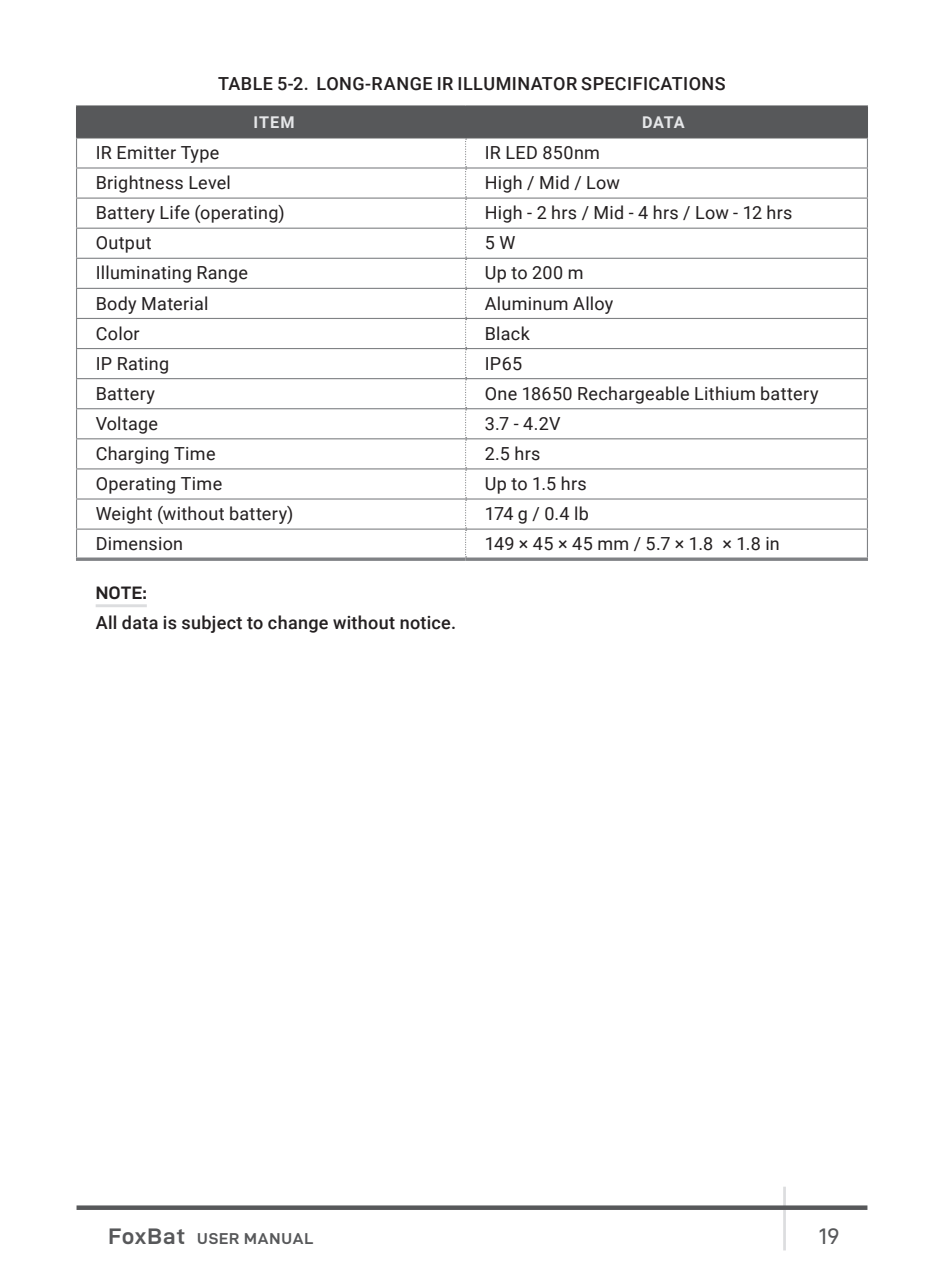
<style>
.page{position:relative;width:944px;height:1276px;background:#fff}
.page>*{position:absolute;margin:0;border:0;box-sizing:border-box;transform-origin:0 0}
.t1{font:22.5px "D DIN Exp";color:#57585a}
.t2{font:18px "Roboto";letter-spacing:.015em;color:#231f20}
.t3{font:500 18px "Roboto";letter-spacing:.02em;color:#231f20}
.t4{font:18px "D DIN Exp Bold";color:#231f20}
.t5{font:700 16.2px "Roboto";letter-spacing:.05em;color:#e6e7e9}
.t6{font:15.75px "D DIN Exp Bold";letter-spacing:.055em;color:#57585a}
.s1{font-size:22.5px}
</style>
<div class="page">
<hr style="left:783px;top:1186px;width:3px;height:64px;background:#dcdddf">
<div style="left:77px;top:1205px;width:790px;height:5px;background:#57585a"></div>
<hr style="left:96px;top:604px;width:51px;height:3px;background:#dcdddf">
<hr style="left:76px;top:105px;width:390px;height:2px;background:#57585a">
<hr style="left:466px;top:105px;width:402px;height:2px;background:#57585a">
<svg style="left:76px;top:106px;width:792px;height:451px"></svg>
<hr style="left:466px;top:348px;width:402px;height:1px;background:#808285">
<svg style="left:76px;top:557px;width:390px;height:4px;background:#939597"></svg>
<svg style="left:466px;top:557px;width:402px;height:4px;background:#939497"></svg>
<p class="t3" style="left:218px;top:71px;width:509px">TABLE 5-2. LONG-RANGE IR ILLUMINATOR SPECIFICATIONS</p>
<p class="t5" style="left:253px;top:111px;width:43px">ITEM</p>
<p class="t5" style="left:642px;top:111px;width:44px">DATA</p>
<p class="t2" style="left:96px;top:140px;width:125px">IR Emitter Type</p>
<p class="t2" style="left:485px;top:140px;width:117px">IR LED 850nm</p>
<p class="t2" style="left:96px;top:170px;width:137px">Brightness Level</p>
<p class="t2" style="left:485px;top:170px;width:137px">High / Mid / Low</p>
<p class="t2" style="left:96px;top:200px;width:191px">Battery Life (operating)</p>
<p class="t2" style="left:485px;top:200px;width:309px">High - 2 hrs / Mid - 4 hrs / Low - 12 hrs</p>
<p class="t2" style="left:96px;top:230px;width:57px">Output</p>
<p class="t2" style="left:485px;top:230px;width:32px">5 W</p>
<p class="t2" style="left:96px;top:260px;width:154px">Illuminating Range</p>
<p class="t2" style="left:485px;top:260px;width:100px">Up to 200 m</p>
<p class="t2" style="left:96px;top:290px;width:114px">Body Material</p>
<p class="t2" style="left:485px;top:290px;width:130px">Aluminum Alloy</p>
<p class="t2" style="left:96px;top:320px;width:45px">Color</p>
<p class="t2" style="left:485px;top:320px;width:47px">Black</p>
<p class="t2" style="left:96px;top:351px;width:75px">IP Rating</p>
<p class="t2" style="left:485px;top:351px;width:39px">IP65</p>
<p class="t2" style="left:96px;top:381px;width:61px">Battery</p>
<p class="t2" style="left:485px;top:381px;width:335px">One 18650 Rechargeable Lithium battery</p>
<p class="t2" style="left:96px;top:411px;width:64px">Voltage</p>
<p class="t2" style="left:485px;top:411px;width:77px">3.7 - 4.2V</p>
<p class="t2" style="left:96px;top:441px;width:121px">Charging Time</p>
<p class="t2" style="left:485px;top:441px;width:57px">2.5 hrs</p>
<p class="t2" style="left:96px;top:471px;width:128px">Operating Time</p>
<p class="t2" style="left:485px;top:471px;width:103px">Up to 1.5 hrs</p>
<p class="t2" style="left:96px;top:501px;width:199px">Weight (without battery)</p>
<p class="t2" style="left:485px;top:501px;width:106px">174 g / 0.4 lb</p>
<p class="t2" style="left:96px;top:531px;width:89px">Dimension</p>
<p class="t2" style="left:485px;top:531px;width:297px">149 × 45 × 45 mm / 5.7 × 1.8 × 1.8 in</p>
<p class="t4" style="left:96px;top:583px;width:53px">NOTE:</p>
<p class="t3" style="left:96px;top:610px;width:362px">All data is subject to change without notice.</p>
<p class="t6" style="left:108px;top:1229px;width:206px"><span class="s1">FoxBat</span> USER MANUAL</p>
<p class="t1" style="left:819px;top:1223px;width:22px">19</p>
</div>
